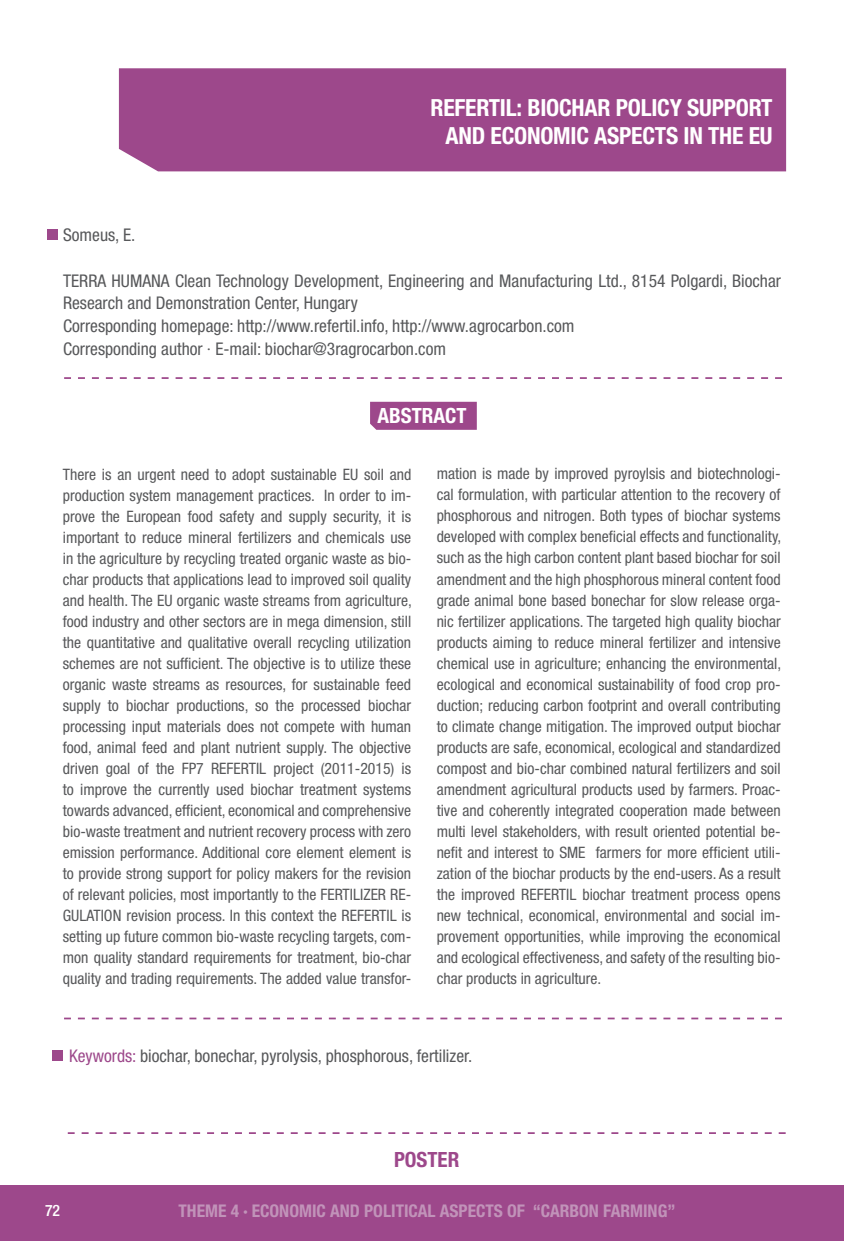
<style>
.page{position:relative;width:844px;height:1241px;background:#fff}
.page>*{position:absolute;margin:0;border:0;box-sizing:border-box;transform-origin:0 0}
.t1{font:700 condensed 23.62px/28.3px "Helvetica Neue LT Std";letter-spacing:-.01em;color:#fff;text-align:right}
.t2{font:700 condensed 21px "Helvetica Neue LT Std";color:#fff}
.t3{font:700 condensed 21px "Helvetica Neue LT Std";color:#9d488b}
.t4{font:condensed 17.5px/22.8px "Helvetica Neue LT Std";color:#57585a}
.t5{font:700 condensed 17.5px "Helvetica Neue LT Std";color:#c193b9}
.t6{font:condensed 15.75px/21px "Helvetica Neue LT Std";color:#57585a;text-align:justify}
.t7{font:500 condensed 15.75px "Helvetica Neue LT Std";color:#fff}
.s1{color:#9d488b}
</style>
<div class="page">
<div style="left:370px;top:402px;width:106px;height:28px;background:#9d488b"></div>
<div style="left:119px;top:68px;width:666px;height:103px;background:#9d488b"></div>
<div style="left:47px;top:229px;width:11px;height:11px;background:#9d488b"></div>
<div style="left:0;top:1185px;width:843px;height:55px;background:#9d488b"></div>
<svg style="left:64px;top:377px;width:717px;height:2px"></svg>
<div style="left:52px;top:1050px;width:11px;height:11px;background:#9d488b"></div>
<svg style="left:64px;top:1017px;width:717px;height:2px"></svg>
<svg style="left:68px;top:1132px;width:717px;height:1px"></svg>
<h1 class="t1" style="left:430px;top:93px;width:343px">REFERTIL: BIOCHAR POLICY SUPPORT<br>AND ECONOMIC ASPECTS IN THE EU</h1>
<p class="t4" style="left:63px;top:223px;width:74px">Someus, E.</p>
<p class="t4" style="left:63px;top:269px;width:719px">TERRA HUMANA Clean Technology Development, Engineering and Manufacturing Ltd., 8154 Polgardi, Biochar Research and Demonstration Center, Hungary<br>Corresponding homepage: http://www.refertil.info, http://www.agrocarbon.com<br>Corresponding author · E-mail: biochar@3ragrocarbon.com</p>
<h2 class="t2" style="left:377px;top:403px;width:91px">ABSTRACT</h2>
<p class="t6" style="left:63px;top:463px;width:350px">There is an urgent need to adopt sustainable EU soil and production system management practices. In order to im&shy;prove the European food safety and supply security, it is important to reduce mineral fertilizers and chemicals use in the agriculture by recycling treated organic waste as bio&shy;char products that applications lead to improved soil quality and health. The EU organic waste streams from agriculture, food industry and other sectors are in mega dimension, still the quantitative and qualitative overall recycling utilization schemes are not sufficient. The objective is to utilize these organic waste streams as resources, for sustainable feed supply to biochar productions, so the processed biochar processing input materials does not compete with human food, animal feed and plant nutrient supply. The objective driven goal of the FP7 REFERTIL project (2011-2015) is to improve the currently used biochar treatment systems towards advanced, efficient, economical and comprehensive bio-waste treatment and nutrient recovery process with zero emission performance. Additional core element element is to provide strong support for policy makers for the revision of relevant policies, most importantly to the FERTILIZER RE-GULATION revision process. In this context the REFERTIL is setting up future common bio-waste recycling targets, com&shy;mon quality standard requirements for treatment, bio-char quality and trading requirements. The added value transfor-</p>
<p class="t6" style="left:436px;top:463px;width:346px">mation is made by improved pyroylsis and biotechnologi&shy;cal formulation, with particular attention to the recovery of phosphorous and nitrogen. Both types of biochar systems developed with complex beneficial effects and functionality, such as the high carbon content plant based biochar for soil amendment and the high phosphorous mineral content food grade animal bone based bonechar for slow release orga&shy;nic fertilizer applications. The targeted high quality biochar products aiming to reduce mineral fertilizer and intensive chemical use in agriculture; enhancing the environmental, ecological and economical sustainability of food crop pro&shy;duction; reducing carbon footprint and overall contributing to climate change mitigation. The improved output biochar products are safe, economical, ecological and standardized compost and bio-char combined natural fertilizers and soil amendment agricultural products used by farmers. Proac&shy;tive and coherently integrated cooperation made between multi level stakeholders, with result oriented potential be&shy;nefit and interest to SME farmers for more efficient utili&shy;zation of the biochar products by the end-users. As a result the improved REFERTIL biochar treatment process opens new technical, economical, environmental and social im&shy;provement opportunities, while improving the economical and ecological effectiveness, and safety of the resulting bio&shy;char products in agriculture.</p>
<p class="t4" style="left:69px;top:1043px;width:404px"><span class="s1">Keywords:</span> biochar, bonechar, pyrolysis, phosphorous, fertilizer.</p>
<p class="t7" style="left:45px;top:1200px;width:17px">72</p>
<h2 class="t3" style="left:394px;top:1146px;width:67px">POSTER</h2>
<p class="t5" style="left:178px;top:1199px;width:498px">THEME 4 · ECONOMIC AND POLITICAL ASPECTS OF “CARBON FARMING”</p>
</div>
